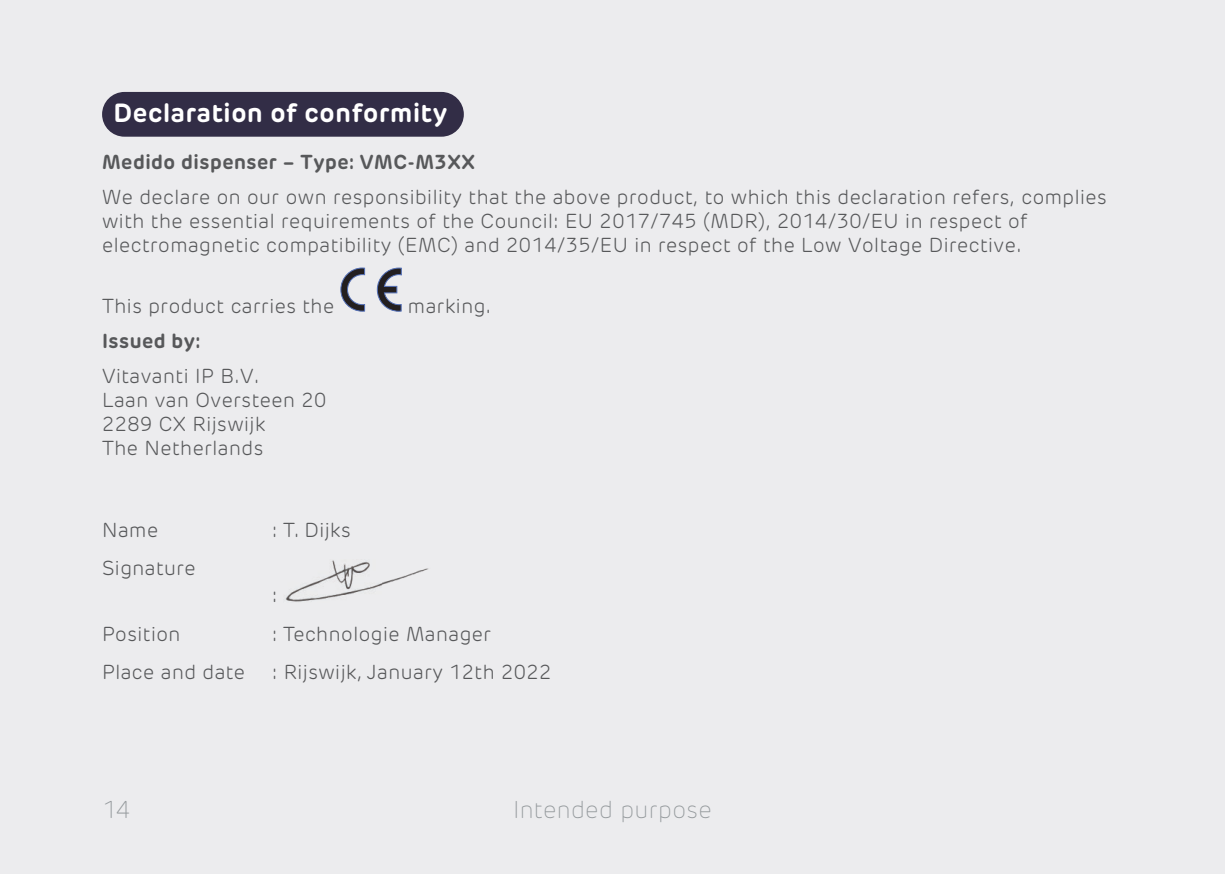
<style>
.page{position:relative;width:1225px;height:874px;background:#fff}
.page>*{position:absolute;margin:0;border:0;box-sizing:border-box;transform-origin:0 0}
.t1{font:700 26px "New Rubrik";letter-spacing:.025em;color:#fff}
.t2{font:200 24px "New Rubrik";letter-spacing:.01em;color:#94999c}
.t3{font:300 20px/24px "New Rubrik";letter-spacing:.025em;color:#57585a}
.t4{font:700 20px "New Rubrik";letter-spacing:.025em;color:#57585a}
</style>
<div class="page">
<div style="left:0;top:0;width:1225px;height:873px;background:#ececee"></div>
<div style="left:102px;top:92px;width:362px;height:45px;background:#322d46;border-radius:22px"></div>
<svg style="left:377px;top:268px;width:24px;height:43px"></svg>
<svg style="left:341px;top:268px;width:24px;height:43px"></svg>
<img style="left:285px;top:560px;width:144px;height:42px">
<h1 class="t1" style="left:113px;top:97px;width:335px">Declaration of conformity</h1>
<p class="t4" style="left:102px;top:149px;width:374px">Medido dispenser – Type: VMC-M3XX</p>
<p class="t3" style="left:102px;top:185px;width:1006px">We declare on our own responsibility that the above product, to which this declaration refers, complies with the essential requirements of the Council: EU 2017/745 (MDR), 2014/30/EU in respect of electromagnetic compatibility (EMC) and 2014/35/EU in respect of the Low Voltage Directive.</p>
<p class="t3" style="left:102px;top:293px;width:234px">This product carries the</p>
<p class="t3" style="left:408px;top:293px;width:84px">marking.</p>
<p class="t4" style="left:102px;top:328px;width:100px">Issued by:</p>
<p class="t3" style="left:102px;top:364px;width:226px">Vitavanti IP B.V.<br>Laan van Oversteen 20<br>2289 CX Rijswijk<br>The Netherlands</p>
<p class="t3" style="left:102px;top:517px;width:58px">Name</p>
<p class="t3" style="left:272px;top:517px;width:80px">: T. Dijks</p>
<p class="t3" style="left:102px;top:556px;width:95px">Signature</p>
<p class="t3" style="left:272px;top:583px;width:7px">:</p>
<p class="t3" style="left:102px;top:621px;width:80px">Position</p>
<p class="t3" style="left:272px;top:621px;width:220px">: Technologie Manager</p>
<p class="t3" style="left:102px;top:659px;width:144px">Place and date</p>
<p class="t3" style="left:272px;top:659px;width:281px">: Rijswijk, January 12th 2022</p>
<p class="t2" style="left:102px;top:795px;width:30px">14</p>
<p class="t2" style="left:513px;top:795px;width:200px">Intended purpose</p>
</div>
